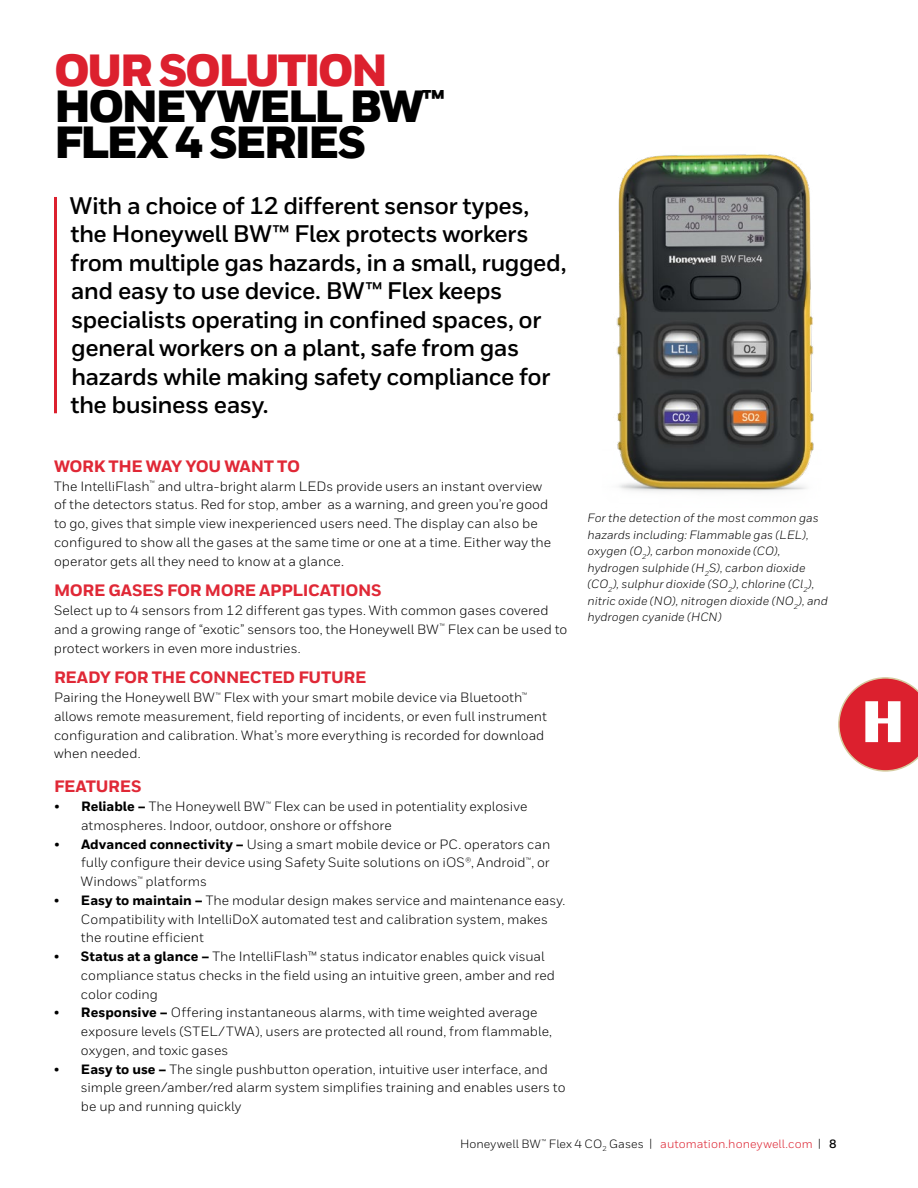
<style>
.page{position:relative;width:918px;height:1188px;background:#fff}
.page>*{position:absolute;margin:0;border:0;box-sizing:border-box;transform-origin:0 0}
.t1{font:900 45px/36px "Honeywell Sans";letter-spacing:-.06em;color:#000}
.t2{font:700 24px/28.5px "Honeywell Sans";letter-spacing:-.025em;color:#000}
.t3{font:800 16.5px "Honeywell Sans";letter-spacing:-.02em;color:#e02836}
.t4{font:13.5px/18.8px "Honeywell Sans";color:#000}
.t5{font:italic 12px/16.5px "Honeywell Sans";color:#000}
.t6{font:12px "Honeywell Sans";letter-spacing:.005em;color:#000}
.s1{color:#dc202e}
.s2{font-weight:800}
.s3{font-weight:700}
</style>
<div class="page">
<img style="left:616px;top:154px;width:198px;height:338px">
<hr style="left:54px;top:197px;width:3px;height:216px;background:#dc202e">
<svg style="left:838px;top:677px;width:80px;height:95px"></svg>
<h1 class="t1" style="left:54px;top:54px;width:392px"><span class="s1">OUR SOLUTION<br></span>HONEYWELL BW<sup>™<br></sup>FLEX 4 SERIES</h1>
<p class="t2" style="left:70px;top:192px;width:498px">With a choice of 12 different sensor types, the Honeywell BW™ Flex protects workers from multiple gas hazards, in a small, rugged, and easy to use device. BW™ Flex keeps specialists operating in confined spaces, or general workers on a plant, safe from gas hazards while making safety compliance for the business easy.</p>
<p class="t3" style="left:54px;top:456px;width:248px">WORK THE WAY YOU WANT TO</p>
<p class="t4" style="left:54px;top:477px;width:499px">The IntelliFlash<sup>™</sup> and ultra-bright alarm LEDs provide users an instant overview of the detectors status. Red for stop, amber as a warning, and green you’re good to go, gives that simple view inexperienced users need. The display can also be configured to show all the gases at the same time or one at a time. Either way the operator gets all they need to know at a glance.</p>
<p class="t3" style="left:54px;top:580px;width:329px">MORE GASES FOR MORE APPLICATIONS</p>
<p class="t4" style="left:54px;top:601px;width:515px">Select up to 4 sensors from 12 different gas types. With common gases covered and a growing range of “exotic” sensors too, the Honeywell BW<sup>™</sup> Flex can be used to protect workers in even more industries.</p>
<p class="t3" style="left:54px;top:667px;width:314px">READY FOR THE CONNECTED FUTURE</p>
<p class="t4" style="left:54px;top:688px;width:495px">Pairing the Honeywell BW<sup>™</sup> Flex with your smart mobile device via Bluetooth<sup>™ </sup>allows remote measurement, field reporting of incidents, or even full instrument configuration and calibration. What’s more everything is recorded for download when needed.</p>
<p class="t3" style="left:54px;top:776px;width:89px">FEATURES</p>
<p class="t4" style="left:81px;top:797px;width:448px;text-indent:-27px">• <span class="s2">Reliable –</span> The Honeywell BW<sup>™</sup> Flex can be used in potentiality explosive atmospheres. Indoor, outdoor, onshore or offshore</p>
<p class="t4" style="left:81px;top:835px;width:471px;text-align:justify;text-indent:-27px">• <span class="s2">Advanced connectivity –</span> Using a smart mobile device or PC. operators can fully configure their device using Safety Suite solutions on iOS®, Android<sup>™</sup>, or Windows<sup>™</sup> platforms</p>
<p class="t4" style="left:81px;top:891px;width:486px;text-indent:-27px">• <span class="s2">Easy to maintain –</span> The modular design makes service and maintenance easy.<br>Compatibility with IntelliDoX automated test and calibration system, makes the routine efficient</p>
<p class="t4" style="left:81px;top:947px;width:476px;text-indent:-27px">• <span class="s2">Status at a glance –</span> The IntelliFlash™ status indicator enables quick visual compliance status checks in the field using an intuitive green, amber and red color coding</p>
<p class="t4" style="left:81px;top:1003px;width:473px;text-indent:-27px">• <span class="s2">Responsive –</span> Offering instantaneous alarms, with time weighted average exposure levels (STEL/TWA), users are protected all round, from flammable, oxygen, and toxic gases</p>
<p class="t4" style="left:81px;top:1060px;width:486px;text-indent:-27px">• <span class="s2">Easy to use –</span> The single pushbutton operation, intuitive user interface, and simple green/amber/red alarm system simplifies training and enables users to be up and running quickly</p>
<p class="t6" style="left:460px;top:1136px;width:378px">Honeywell BW<sup>™</sup> Flex 4 CO<sub>2</sub> Gases | <span class="s1">automation.honeywell.com</span> | <span class="s3">8</span></p>
<p class="t5" style="left:588px;top:510px;width:242px">For the detection of the most common gas hazards including: Flammable gas (LEL), oxygen (O<sub>2</sub>), carbon monoxide (CO), hydrogen sulphide (H<sub>2</sub>S), carbon dioxide (CO<sub>2</sub>), sulphur dioxide (SO<sub>2</sub>), chlorine (Cl<sub>2</sub>), nitric oxide (NO), nitrogen dioxide (NO<sub>2</sub>), and hydrogen cyanide (HCN)</p>
</div>
